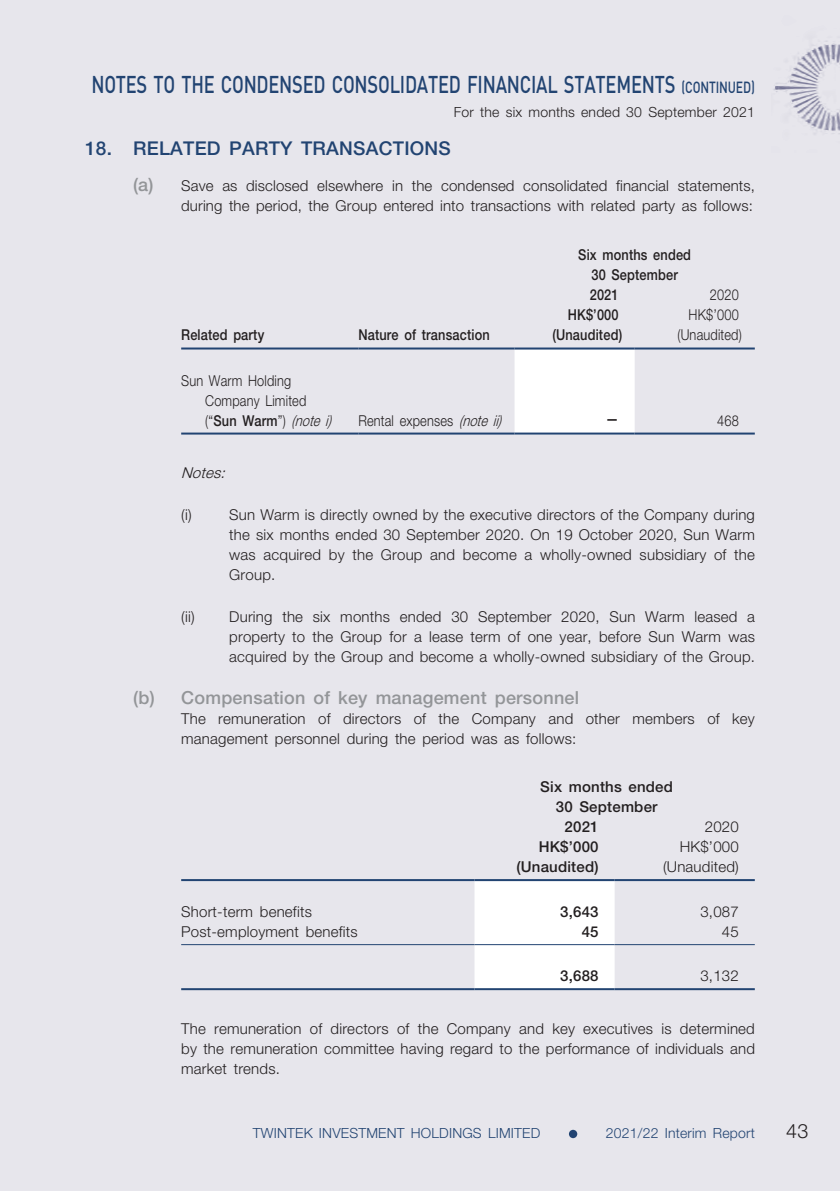
<style>
.page{position:relative;width:840px;height:1191px;background:#fff}
.page>*{position:absolute;margin:0;border:0;box-sizing:border-box;transform-origin:0 0}
.t1{font:500 24px "DIN Pro";letter-spacing:-.015em;color:#224472;scale:.76 1}
.t2{font:300 19.8px "Helvetica Neue LT Std";color:#231f20}
._17_H1__Note{font:500 19px "Helvetica Neue LT Std";letter-spacing:.015em;color:#224472}
._18___H2__Note{font:500 18px "Helvetica Neue LT Std";letter-spacing:.015em;color:#939598}
._23_______IN4__Note{font:300 15px/20px "Helvetica Neue LT Std";letter-spacing:.015em;color:#231f20;text-align:justify}
._27_____P4__Note{font:300 15px/20px "Helvetica Neue LT Std";letter-spacing:.015em;color:#231f20}
._18___H2__Note-2{font:300 15px/20px "Helvetica Neue LT Std";letter-spacing:.01em;color:#231f20;text-align:right}
._02_Note_Text{font:500 15px/20px "Helvetica Neue LT Std";letter-spacing:.015em;color:#231f20;text-align:center}
._27_____P4__Note-2{font:500 15px/20px "Helvetica Neue LT Std";letter-spacing:.015em;color:#231f20;text-align:center;scale:.85 1}
._15_Table_Stub{font:300 15px/20px "Helvetica Neue LT Std";letter-spacing:.015em;color:#231f20;scale:.85 1}
._29_Table_Stub__Note{font:300 15px "Helvetica Neue LT Std";letter-spacing:.015em;color:#231f20}
._02_Note_Text-2{font:300 15px "Helvetica Neue LT Std";letter-spacing:.015em;color:#231f20}
._27_____P4__Note-3{font:300 15px "Helvetica Neue LT Std";letter-spacing:.015em;color:#231f20;scale:.85 1}
._29_Table_Stub__Note-2{font:300 15px "Helvetica Neue LT Std";letter-spacing:.015em;color:#231f20;scale:.85 1}
._29_Table_Stub__Note-3{font:500 15px "Helvetica Neue LT Std";letter-spacing:.015em;color:#231f20;scale:.85 1}
._15_Table_Stub-2{font:500 15px "Helvetica Neue LT Std";letter-spacing:.015em;color:#231f20;scale:.85 1}
._23_______IN4__Note-2{font:italic 300 15px "Helvetica Neue LT Std";color:#231f20}
.t3{font:300 14px "Helvetica Neue LT Std";letter-spacing:.015em;color:#224472}
.t4{font:300 14px "Helvetica Neue LT Std";letter-spacing:.015em;color:#231f20}
.s1{font-size:16px}
.s2{font-weight:500;font-size:18px;color:#939598}
.s3{font-weight:500}
.s4{font-style:italic}
</style>
<div class="page">
<div style="left:1px;top:0;width:838px;height:1191px;background:#e7e6ec"></div>
<img style="left:773px;top:41px;width:66px;height:93px">
<svg style="left:568px;top:1129px;width:9px;height:9px"></svg>
<div style="left:514px;top:349px;width:120px;height:83px;background:#fff"></div>
<hr style="left:181px;top:347px;width:177px;height:2px;background:#224472">
<hr style="left:358px;top:347px;width:156px;height:2px;background:#224472">
<hr style="left:514px;top:347px;width:120px;height:2px;background:#224472">
<hr style="left:634px;top:347px;width:120px;height:2px;background:#224472">
<hr style="left:181px;top:432px;width:177px;height:2px;background:#224472">
<hr style="left:358px;top:432px;width:156px;height:2px;background:#224472">
<hr style="left:514px;top:432px;width:120px;height:2px;background:#224472">
<hr style="left:634px;top:432px;width:120px;height:2px;background:#224472">
<div style="left:474px;top:882px;width:140px;height:106px;background:#fff"></div>
<hr style="left:181px;top:879px;width:293px;height:2px;background:#224472">
<hr style="left:474px;top:879px;width:140px;height:2px;background:#224472">
<hr style="left:614px;top:879px;width:140px;height:2px;background:#224472">
<hr style="left:181px;top:944px;width:293px;height:1px;background:#224472">
<hr style="left:474px;top:944px;width:140px;height:1px;background:#224472">
<hr style="left:614px;top:944px;width:140px;height:1px;background:#224472">
<hr style="left:181px;top:988px;width:293px;height:2px;background:#224472">
<hr style="left:474px;top:988px;width:140px;height:2px;background:#224472">
<hr style="left:614px;top:988px;width:140px;height:2px;background:#224472">
<h1 class="t1" style="left:91px;top:68px;width:874px">NOTES TO THE CONDENSED CONSOLIDATED FINANCIAL STATEMENTS <span class="s1">(CONTINUED)</span></h1>
<p class="t4" style="left:453px;top:103px;width:302px">For the six months ended 30 September 2021</p>
<p class="_17_H1__Note" style="left:85px;top:137px;width:367px">18. RELATED PARTY TRANSACTIONS</p>
<p class="_18___H2__Note-2" style="left:133px;top:175px;width:623px"><span class="s2">(a)</span> Save as disclosed elsewhere in the condensed consolidated financial statements, during the period, the Group entered into transactions with related party as follows:</p>
<p class="_27_____P4__Note-2" style="left:578px;top:245px;width:134px">Six months ended<br>30 September</p>
<p class="_27_____P4__Note-2" style="left:589px;top:285px;width:35px">2021</p>
<p class="_27_____P4__Note-3" style="left:709px;top:286px;width:35px">2020</p>
<p class="_27_____P4__Note-2" style="left:567px;top:305px;width:61px">HK$’000</p>
<p class="_27_____P4__Note-3" style="left:688px;top:306px;width:61px">HK$’000</p>
<p class="_15_Table_Stub-2" style="left:181px;top:326px;width:99px">Related party</p>
<p class="_29_Table_Stub__Note-3" style="left:358px;top:326px;width:156px">Nature of transaction</p>
<p class="_27_____P4__Note-2" style="left:552px;top:325px;width:84px">(Unaudited)</p>
<p class="_27_____P4__Note-3" style="left:677px;top:326px;width:77px">(Unaudited)</p>
<p class="_15_Table_Stub" style="left:205px;top:370px;width:151px;text-indent:-24px">Sun Warm Holding<br>Company Limited (“<span class="s3">Sun Warm</span>”) <span class="s4">(note i)</span></p>
<p class="_29_Table_Stub__Note-2" style="left:358px;top:411px;width:171px">Rental expenses <span class="s4">(note ii)</span></p>
<p class="_27_____P4__Note-2" style="left:605px;top:408px;width:16px">—</p>
<p class="_27_____P4__Note-3" style="left:716px;top:411px;width:27px">468</p>
<p class="_23_______IN4__Note-2" style="left:181px;top:464px;width:50px">Notes:</p>
<p class="_23_______IN4__Note" style="left:181px;top:504px;width:12px">(i)</p>
<p class="_23_______IN4__Note" style="left:229px;top:504px;width:527px">Sun Warm is directly owned by the executive directors of the Company during the six months ended 30 September 2020. On 19 October 2020, Sun Warm was acquired by the Group and become a wholly-owned subsidiary of the Group.</p>
<p class="_23_______IN4__Note" style="left:181px;top:606px;width:15px">(ii)</p>
<p class="_23_______IN4__Note" style="left:229px;top:606px;width:527px">During the six months ended 30 September 2020, Sun Warm leased a property to the Group for a lease term of one year, before Sun Warm was acquired by the Group and become a wholly-owned subsidiary of the Group.</p>
<p class="_18___H2__Note" style="left:133px;top:687px;width:447px">(b) Compensation of key management personnel</p>
<p class="_27_____P4__Note" style="left:181px;top:708px;width:575px">The remuneration of directors of the Company and other members of key management personnel during the period was as follows:</p>
<p class="_02_Note_Text" style="left:540px;top:776px;width:134px">Six months ended<br>30 September</p>
<p class="_02_Note_Text" style="left:564px;top:816px;width:35px">2021</p>
<p class="_02_Note_Text-2" style="left:704px;top:817px;width:35px">2020</p>
<p class="_02_Note_Text" style="left:538px;top:836px;width:61px">HK$’000</p>
<p class="_02_Note_Text-2" style="left:679px;top:837px;width:61px">HK$’000</p>
<p class="_02_Note_Text" style="left:516px;top:856px;width:84px">(Unaudited)</p>
<p class="_02_Note_Text-2" style="left:662px;top:857px;width:77px">(Unaudited)</p>
<p class="_29_Table_Stub__Note" style="left:181px;top:902px;width:132px">Short-term benefits</p>
<p class="_02_Note_Text" style="left:560px;top:901px;width:40px">3,643</p>
<p class="_02_Note_Text-2" style="left:700px;top:902px;width:40px">3,087</p>
<p class="_29_Table_Stub__Note" style="left:181px;top:922px;width:178px">Post-employment benefits</p>
<p class="_02_Note_Text" style="left:581px;top:921px;width:18px">45</p>
<p class="_02_Note_Text-2" style="left:721px;top:922px;width:18px">45</p>
<p class="_02_Note_Text" style="left:560px;top:965px;width:40px">3,688</p>
<p class="_02_Note_Text-2" style="left:700px;top:966px;width:40px">3,132</p>
<p class="_27_____P4__Note" style="left:181px;top:1018px;width:575px;text-align:justify">The remuneration of directors of the Company and key executives is determined by the remuneration committee having regard to the performance of individuals and market trends.</p>
<p class="t3" style="left:253px;top:1124px;width:289px">TWINTEK INVESTMENT HOLDINGS LIMITED</p>
<p class="t3" style="left:605px;top:1124px;width:150px">2021/22 Interim Report</p>
<h2 class="t2" style="left:785px;top:1119px;width:24px">43</h2>
</div>
